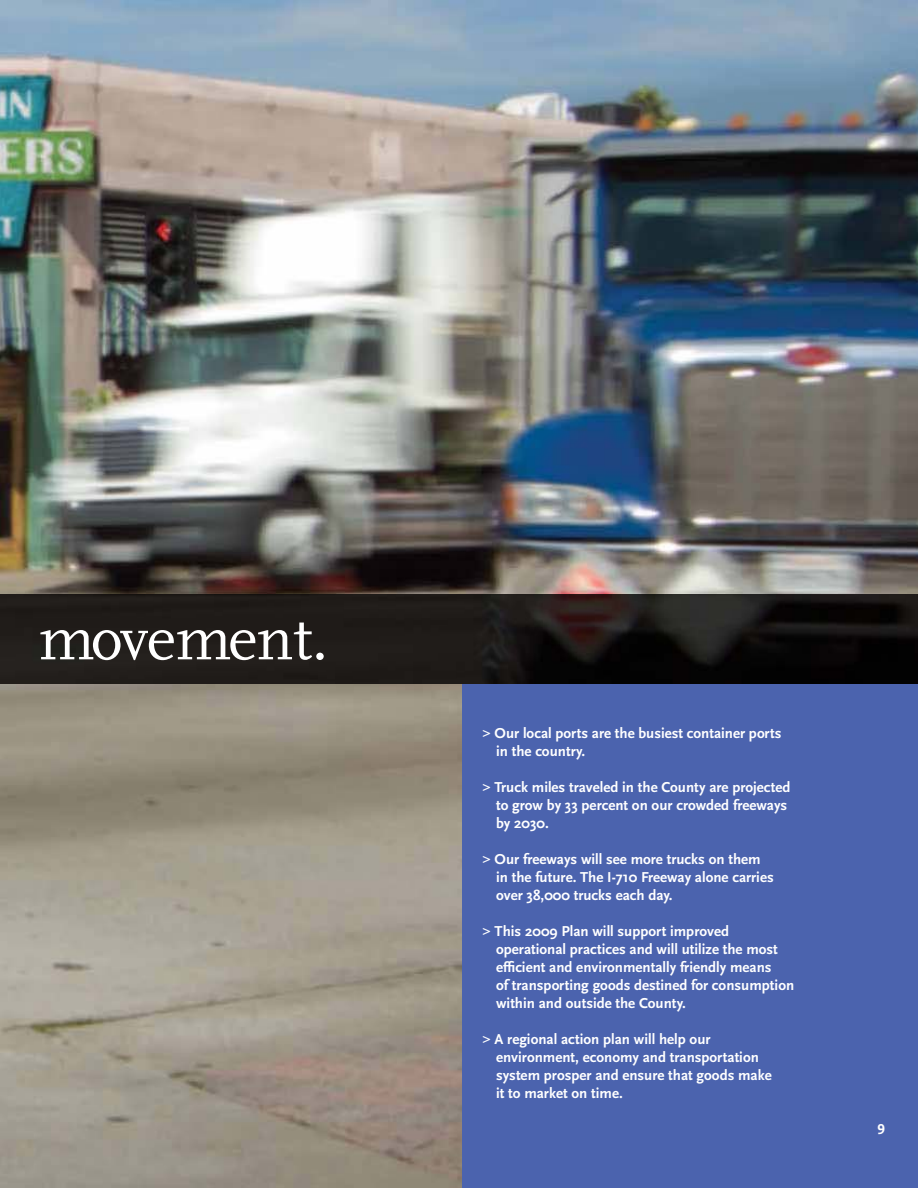
<style>
.page{position:relative;width:918px;height:1188px;background:#fff}
.page>*{position:absolute;margin:0;border:0;box-sizing:border-box;transform-origin:0 0}
.t1{font:63px "Scala";letter-spacing:-.02em;color:#fff}
.t2{font:700 15px/18px "Scala Sans";color:#fff}
.t3{font:700 15px "Scala Sans LF";color:#fff}
.s1{font-family:"Scala Sans Bold Expert";font-weight:400}
</style>
<div class="page">
<img style="left:0;top:0;width:918px;height:1188px">
<div style="left:462px;top:684px;width:456px;height:504px;background:#4b63ae"></div>
<img style="left:0;top:594px;width:918px;height:90px">
<h1 class="t1" style="left:39px;top:605px;width:290px">movement.</h1>
<p class="t2" style="left:496px;top:725px;width:287px;text-indent:-14px">&gt; Our local ports are the busiest container ports in the country.</p>
<p class="t2" style="left:496px;top:779px;width:296px;text-indent:-14px">&gt; Truck miles traveled in the County are projected to grow by 33 percent on our crowded freeways by 2030.</p>
<p class="t2" style="left:496px;top:851px;width:279px;text-indent:-14px">&gt; Our freeways will see more trucks on them in the future. The I-710 Freeway alone carries over 38,000 trucks each day.</p>
<p class="t2" style="left:496px;top:923px;width:300px;text-indent:-14px">&gt; This 2009 Plan will support improved operational practices and will utilize the most e<span class="s1">;</span>cient and environmentally friendly means<br>of transporting goods destined for consumption within and outside the County.</p>
<p class="t2" style="left:496px;top:1031px;width:277px;text-indent:-14px">&gt; A regional action plan will help our environment, economy and transportation system prosper and ensure that goods make it to market on time.</p>
<p class="t3" style="left:878px;top:1121px;width:9px">9</p>
</div>
